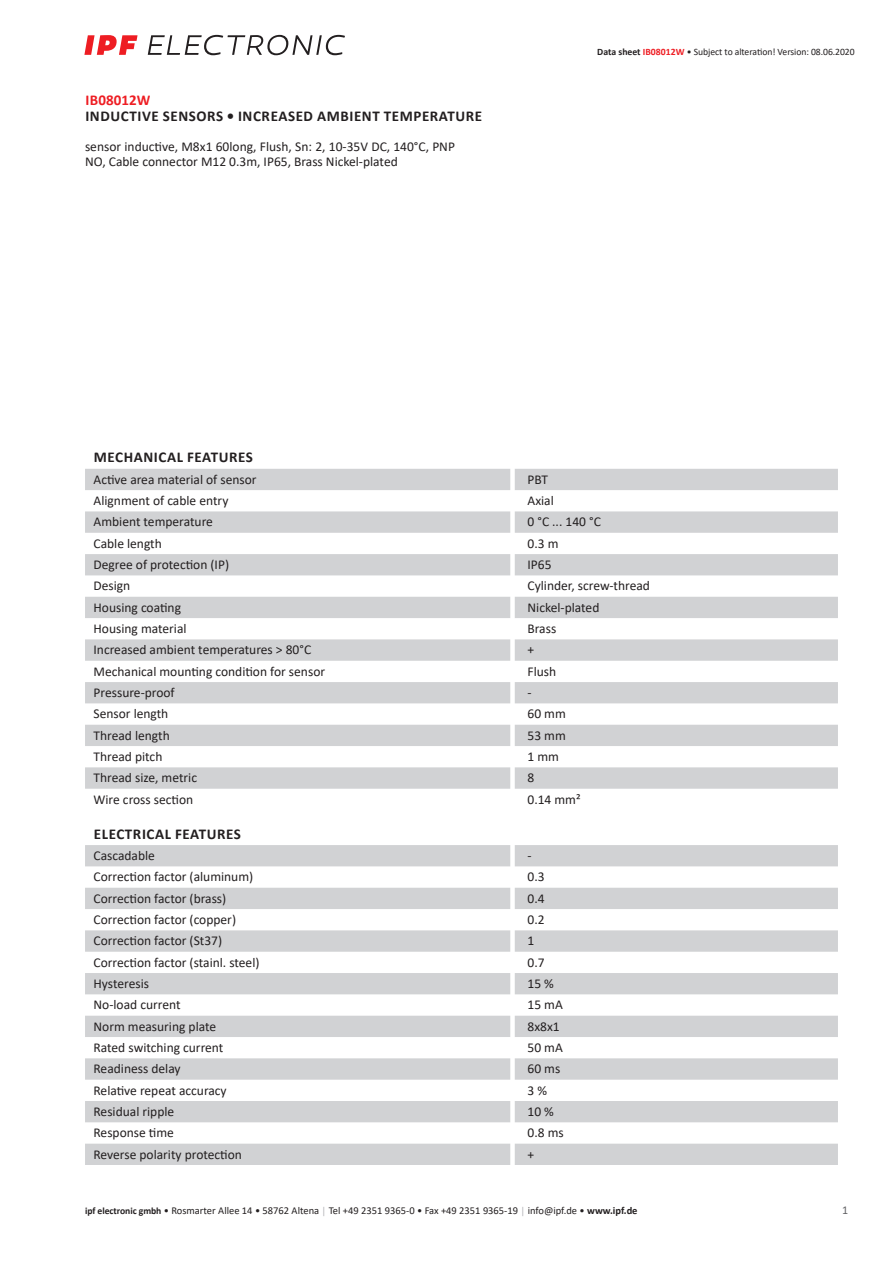
<style>
.page{position:relative;width:893px;height:1263px;background:#fff}
.page>*{position:absolute;margin:0;border:0;box-sizing:border-box;transform-origin:0 0}
.t1{font:700 15px "Calibri";letter-spacing:.04em;color:#231f20}
.t2{font:700 15px "Calibri";color:#ee1d23}
.t3{font:13.5px/15px "Calibri";color:#231f20}
.t4{font:12px "Calibri";color:#636366}
.t5{font:10.5px "Calibri";color:#231f20}
.t6{font:9.75px "Calibri";letter-spacing:-.005em;color:#231f20}
.s1{font-weight:700}
.s2{font-weight:700;color:#ee1d23}
.s3{font-weight:700;font-size:9.75px}
.s4{font-size:9.75px;color:#a8a9ad}
</style>
<div class="page">
<svg style="left:148px;top:35px;width:197px;height:20px"></svg>
<svg style="left:84px;top:35px;width:54px;height:20px"></svg>
<svg style="left:85px;top:469px;width:753px;height:320px;fill:#d1d2d4"></svg>
<svg style="left:85px;top:845px;width:753px;height:320px;fill:#d1d2d4"></svg>
<p class="t2" style="left:85px;top:89px;width:67px">IB08012W</p>
<p class="t1" style="left:85px;top:106px;width:398px">INDUCTIVE SENSORS • INCREASED AMBIENT TEMPERATURE</p>
<p class="t3" style="left:85px;top:139px;width:371px">sensor inductive, M8x1 60long, Flush, Sn: 2, 10-35V DC, 140°C, PNP<br>NO, Cable connector M12 0.3m, IP65, Brass Nickel-plated</p>
<p class="t6" style="left:597px;top:45px;width:259px"><span class="s1">Data sheet</span> <span class="s2">IB08012W</span> • Subject to alteration! Version: 08.06.2020</p>
<p class="t1" style="left:94px;top:447px;width:161px">MECHANICAL FEATURES</p>
<p class="t3" style="left:94px;top:471px;width:165px">Active area material of sensor</p>
<p class="t3" style="left:527px;top:471px;width:22px">PBT</p>
<p class="t3" style="left:94px;top:493px;width:136px">Alignment of cable entry</p>
<p class="t3" style="left:527px;top:493px;width:28px">Axial</p>
<p class="t3" style="left:94px;top:514px;width:121px">Ambient temperature</p>
<p class="t3" style="left:527px;top:514px;width:75px">0 °C ... 140 °C</p>
<p class="t3" style="left:94px;top:535px;width:70px">Cable length</p>
<p class="t3" style="left:527px;top:535px;width:32px">0.3 m</p>
<p class="t3" style="left:94px;top:557px;width:137px">Degree of protection (IP)</p>
<p class="t3" style="left:527px;top:557px;width:26px">IP65</p>
<p class="t3" style="left:94px;top:578px;width:38px">Design</p>
<p class="t3" style="left:527px;top:578px;width:124px">Cylinder, screw-thread</p>
<p class="t3" style="left:94px;top:599px;width:89px">Housing coating</p>
<p class="t3" style="left:527px;top:599px;width:73px">Nickel-plated</p>
<p class="t3" style="left:94px;top:621px;width:95px">Housing material</p>
<p class="t3" style="left:527px;top:621px;width:30px">Brass</p>
<p class="t3" style="left:94px;top:642px;width:219px">Increased ambient temperatures &gt; 80°C</p>
<p class="t3" style="left:527px;top:642px;width:8px">+</p>
<p class="t3" style="left:94px;top:663px;width:233px">Mechanical mounting condition for sensor</p>
<p class="t3" style="left:527px;top:663px;width:30px">Flush</p>
<p class="t3" style="left:94px;top:685px;width:83px">Pressure-proof</p>
<p class="t3" style="left:527px;top:685px;width:6px">-</p>
<p class="t3" style="left:94px;top:706px;width:76px">Sensor length</p>
<p class="t3" style="left:527px;top:706px;width:40px">60 mm</p>
<p class="t3" style="left:94px;top:727px;width:78px">Thread length</p>
<p class="t3" style="left:527px;top:727px;width:40px">53 mm</p>
<p class="t3" style="left:94px;top:749px;width:70px">Thread pitch</p>
<p class="t3" style="left:527px;top:749px;width:33px">1 mm</p>
<p class="t3" style="left:94px;top:770px;width:105px">Thread size, metric</p>
<p class="t3" style="left:527px;top:770px;width:8px">8</p>
<p class="t3" style="left:94px;top:791px;width:101px">Wire cross section</p>
<p class="t3" style="left:527px;top:791px;width:55px">0.14 mm²</p>
<p class="t1" style="left:94px;top:823px;width:149px">ELECTRICAL FEATURES</p>
<p class="t3" style="left:94px;top:848px;width:63px">Cascadable</p>
<p class="t3" style="left:527px;top:848px;width:6px">-</p>
<p class="t3" style="left:94px;top:869px;width:161px">Correction factor (aluminum)</p>
<p class="t3" style="left:527px;top:869px;width:19px">0.3</p>
<p class="t3" style="left:94px;top:890px;width:134px">Correction factor (brass)</p>
<p class="t3" style="left:527px;top:890px;width:19px">0.4</p>
<p class="t3" style="left:94px;top:912px;width:144px">Correction factor (copper)</p>
<p class="t3" style="left:527px;top:912px;width:19px">0.2</p>
<p class="t3" style="left:94px;top:933px;width:130px">Correction factor (St37)</p>
<p class="t3" style="left:527px;top:933px;width:8px">1</p>
<p class="t3" style="left:94px;top:954px;width:167px">Correction factor (stainl. steel)</p>
<p class="t3" style="left:527px;top:954px;width:19px">0.7</p>
<p class="t3" style="left:94px;top:976px;width:57px">Hysteresis</p>
<p class="t3" style="left:527px;top:976px;width:28px">15 %</p>
<p class="t3" style="left:94px;top:997px;width:89px">No-load current</p>
<p class="t3" style="left:527px;top:997px;width:37px">15 mA</p>
<p class="t3" style="left:94px;top:1018px;width:124px">Norm measuring plate</p>
<p class="t3" style="left:527px;top:1018px;width:34px">8x8x1</p>
<p class="t3" style="left:94px;top:1040px;width:131px">Rated switching current</p>
<p class="t3" style="left:527px;top:1040px;width:37px">50 mA</p>
<p class="t3" style="left:94px;top:1061px;width:89px">Readiness delay</p>
<p class="t3" style="left:527px;top:1061px;width:34px">60 ms</p>
<p class="t3" style="left:94px;top:1082px;width:135px">Relative repeat accuracy</p>
<p class="t3" style="left:527px;top:1082px;width:21px">3%</p>
<p class="t3" style="left:94px;top:1104px;width:82px">Residual ripple</p>
<p class="t3" style="left:527px;top:1104px;width:28px">10 %</p>
<p class="t3" style="left:94px;top:1125px;width:82px">Response time</p>
<p class="t3" style="left:527px;top:1125px;width:38px">0.8 ms</p>
<p class="t3" style="left:94px;top:1146px;width:150px">Reverse polarity protection</p>
<p class="t3" style="left:527px;top:1146px;width:8px">+</p>
<p class="t5" style="left:85px;top:1203px;width:554px"><span class="s3">ipf electronic gmbh</span> • Rosmarter Allee 14 • 58762 Altena <span class="s4">│</span> Tel +49 2351 9365-0 • Fax +49 2351 9365-19 <span class="s4">│</span> info@ipf.de • <span class="s1">www.ipf.de</span></p>
<p class="t4" style="left:842px;top:1201px;width:8px">1</p>
</div>
